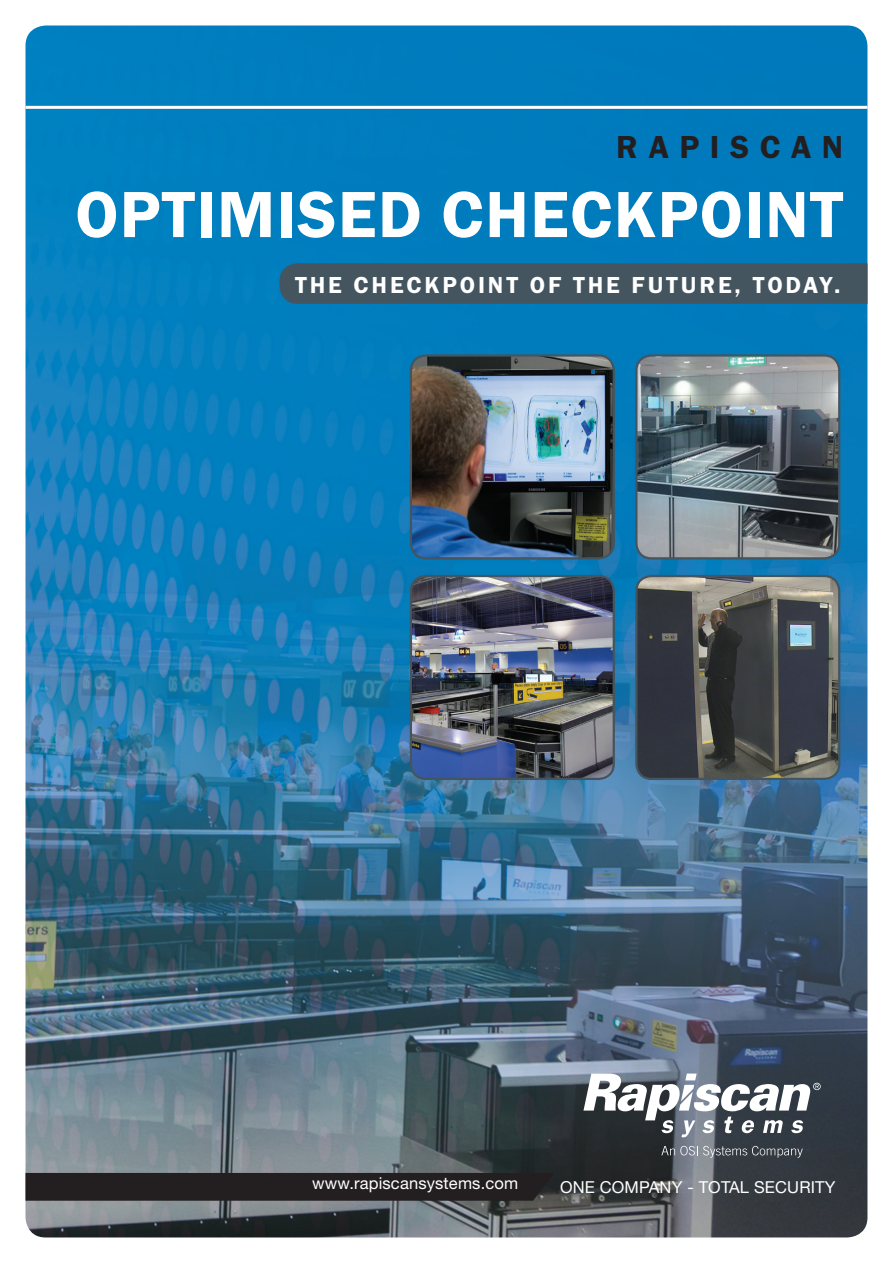
<style>
.page{position:relative;width:893px;height:1263px;background:#fff}
.page>*{position:absolute;margin:0;border:0;box-sizing:border-box;transform-origin:0 0}
.t1{font:600 67.5px "Franklin Got ITC";letter-spacing:.02em;color:#fff}
.t2{font:600 33px "Franklin Got ITC";letter-spacing:.32em;color:#231f20}
.t3{font:600 24px "Franklin Got ITC";letter-spacing:.12em;color:#fff}
.t4{font:16.5px "Helvetica Neue";letter-spacing:.01em;color:#fff}
</style>
<div class="page">
<img style="left:26px;top:26px;width:841px;height:1211px">
<svg style="left:583px;top:1073px;width:238px;height:64px"></svg>
<svg style="left:661px;top:1146px;width:142px;height:12px"></svg>
<div style="left:26px;top:1173px;width:529px;height:28px;background:#231f20"></div>
<hr style="left:26px;top:106px;width:841px;height:3px;background:#fff">
<div style="left:280px;top:263px;width:587px;height:41px;background:#45555f"></div>
<img style="left:411px;top:355px;width:203px;height:203px">
<div style="left:410px;top:354px;width:205px;height:205px;border:2px solid #45555f;border-radius:15px"></div>
<img style="left:636px;top:355px;width:203px;height:203px">
<div style="left:635px;top:354px;width:205px;height:205px;border:2px solid #45555f;border-radius:15px"></div>
<img style="left:411px;top:576px;width:203px;height:203px">
<div style="left:410px;top:575px;width:205px;height:205px;border:2px solid #45555f;border-radius:15px"></div>
<img style="left:636px;top:576px;width:203px;height:203px">
<div style="left:635px;top:575px;width:205px;height:205px;border:2px solid #45555f;border-radius:15px"></div>
<h2 class="t2" style="left:616px;top:128px;width:228px">RAPISCAN</h2>
<h1 class="t1" style="left:75px;top:175px;width:769px">OPTIMISED CHECKPOINT</h1>
<h3 class="t3" style="left:295px;top:271px;width:547px">THE CHECKPOINT OF THE FUTURE, TODAY.</h3>
<p class="t4" style="left:312px;top:1173px;width:207px">www.rapiscansystems.com</p>
<p class="t4" style="left:560px;top:1177px;width:277px">ONE COMPANY - TOTAL SECURITY</p>
</div>
